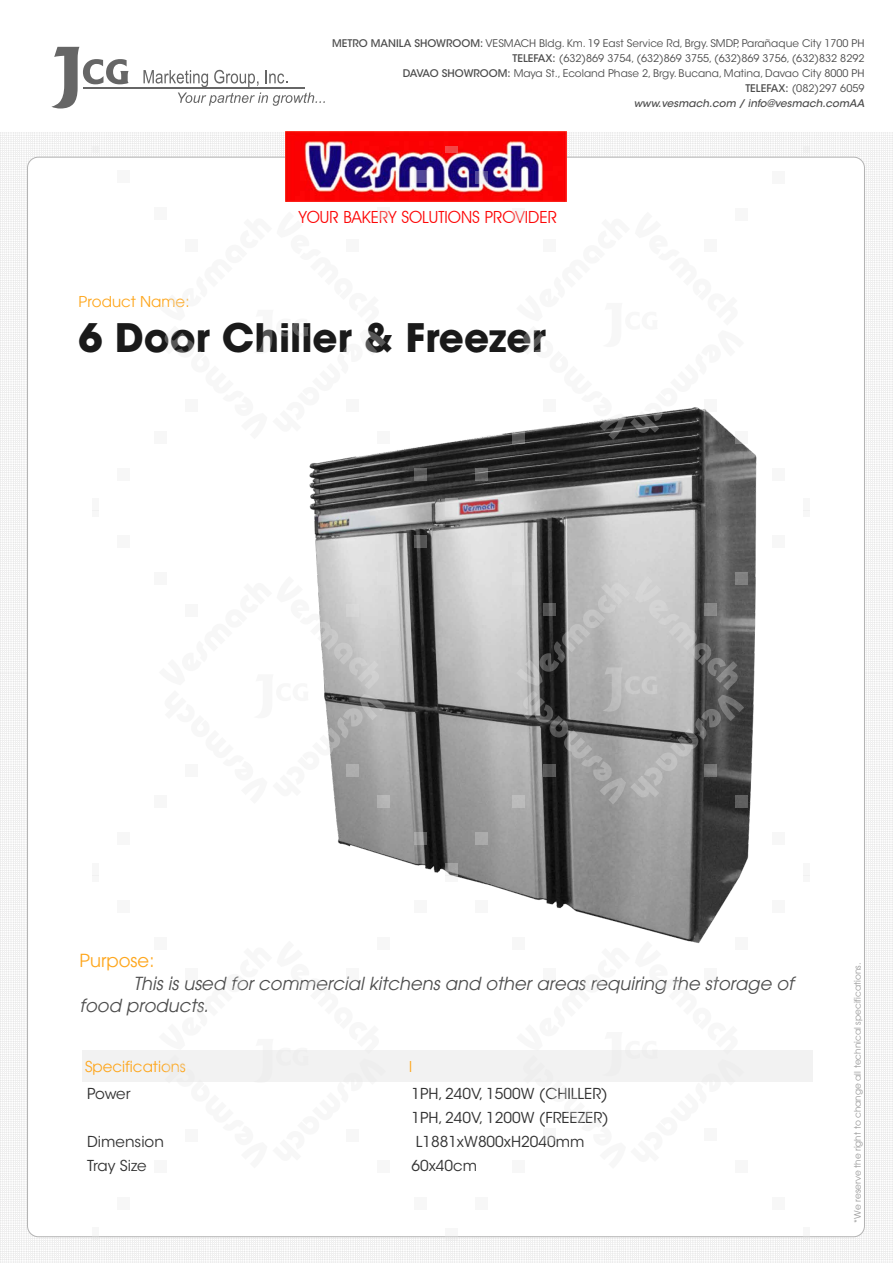
<style>
.page{position:relative;width:893px;height:1263px;background:#fff}
.page>*{position:absolute;margin:0;border:0;box-sizing:border-box;transform-origin:0 0}
.t1{font:700 39px "ITC Avant Garde Std";color:#1a1a1a}
.t2{font:italic 18px/22.5px "Avant Garde";color:#4d4d4d}
.t3{font:18px "Avant Garde";color:#fea61c}
.t4{font:16.8px "Avant Garde IT Cby BT";color:#fd0606}
.t5{font:15px/24px "ITC Avant Garde Std";color:#333}
.t6{font:15px "Avant Garde";color:#fea61c}
.t7{font:10.5px/15px "ITC Avant Garde Std";color:#4d4d4d;text-align:right}
.t8{font:9px "Avant Garde";color:#999}
.s1{font-weight:500}
.s2{font-weight:500;font-style:italic}
</style>
<div class="page">
<div style="left:0;top:2px;width:892px;height:1261px;background:#f3f3f3"></div>
<div style="left:0;top:0;width:892px;height:131px;background:#fff"></div>
<div style="left:28px;top:157px;width:836px;height:1080px;background:#fff;border-radius:11px"></div>
<hr style="left:83px;top:87px;width:222px;height:1px;background:#666">
<svg style="left:51px;top:47px;width:77px;height:62px"></svg>
<svg style="left:143px;top:70px;width:65px;height:17px"></svg>
<svg style="left:214px;top:70px;width:44px;height:17px"></svg>
<svg style="left:265px;top:70px;width:22px;height:14px"></svg>
<svg style="left:178px;top:93px;width:147px;height:13px"></svg>
<img style="left:286px;top:131px;width:281px;height:71px">
<div style="left:83px;top:1050px;width:729px;height:31px;background:#f2f2f2"></div>
<img style="left:309px;top:432px;width:448px;height:509px">
<div style="left:735px;top:208px;width:13px;height:12px;background:#f7f7f7"></div>
<div style="left:772px;top:171px;width:13px;height:12px;background:#f7f7f7"></div>
<div style="left:513px;top:208px;width:12px;height:12px;background:#f7f7f7"></div>
<svg style="left:476px;top:171px;width:12px;height:12px"></svg>
<svg style="left:735px;top:432px;width:13px;height:11px"></svg>
<div style="left:772px;top:468px;width:13px;height:12px;background:#f7f7f7"></div>
<svg style="left:513px;top:432px;width:12px;height:11px"></svg>
<svg style="left:476px;top:468px;width:12px;height:12px"></svg>
<svg style="left:516px;top:407px;width:228px;height:33px"></svg>
<div style="left:154px;top:431px;width:12px;height:12px;background:#f7f7f7"></div>
<div style="left:117px;top:468px;width:12px;height:12px;background:#f7f7f7"></div>
<div style="left:377px;top:431px;width:12px;height:12px;background:#f7f7f7"></div>
<svg style="left:414px;top:468px;width:12px;height:12px"></svg>
<div style="left:154px;top:208px;width:12px;height:12px;background:#f7f7f7"></div>
<div style="left:117px;top:171px;width:12px;height:12px;background:#f7f7f7"></div>
<div style="left:377px;top:208px;width:12px;height:12px;background:#f7f7f7"></div>
<svg style="left:414px;top:171px;width:12px;height:12px"></svg>
<svg style="left:309px;top:432px;width:68px;height:7px"></svg>
<svg style="left:445px;top:499px;width:12px;height:12px"></svg>
<div style="left:803px;top:499px;width:6px;height:12px;background:#f7f7f7"></div>
<div style="left:92px;top:499px;width:6px;height:12px;background:#f7f7f7"></div>
<div style="left:445px;top:146px;width:12px;height:6px;background:#f44545"></div>
<div style="left:92px;top:146px;width:7px;height:6px;background:#eee"></div>
<div style="left:735px;top:572px;width:13px;height:13px;background:#808080"></div>
<div style="left:772px;top:536px;width:13px;height:12px;background:#f7f7f7"></div>
<div style="left:513px;top:572px;width:12px;height:13px;background:#dedede"></div>
<div style="left:476px;top:536px;width:12px;height:12px;background:#e6e6e6"></div>
<div style="left:735px;top:796px;width:13px;height:12px;background:#5f5f5f"></div>
<div style="left:772px;top:833px;width:13px;height:12px;background:#f7f7f7"></div>
<div style="left:513px;top:796px;width:12px;height:12px;background:#bbb"></div>
<div style="left:476px;top:833px;width:12px;height:12px;background:#aaa"></div>
<svg style="left:516px;top:576px;width:228px;height:228px;background:#8d8d8d"></svg>
<div style="left:154px;top:796px;width:12px;height:12px;background:#f7f7f7"></div>
<div style="left:117px;top:832px;width:12px;height:13px;background:#f7f7f7"></div>
<div style="left:377px;top:796px;width:12px;height:12px;background:#b4b4b4"></div>
<svg style="left:414px;top:832px;width:12px;height:13px"></svg>
<div style="left:154px;top:572px;width:12px;height:13px;background:#f7f7f7"></div>
<div style="left:117px;top:535px;width:12px;height:13px;background:#f7f7f7"></div>
<div style="left:377px;top:572px;width:12px;height:13px;background:#dedede"></div>
<svg style="left:414px;top:535px;width:12px;height:13px"></svg>
<svg style="left:309px;top:576px;width:77px;height:228px"></svg>
<svg style="left:445px;top:863px;width:12px;height:13px"></svg>
<div style="left:803px;top:863px;width:6px;height:13px;background:#f7f7f7"></div>
<div style="left:92px;top:863px;width:6px;height:13px;background:#f7f7f7"></div>
<div style="left:445px;top:511px;width:12px;height:6px;background:#dfdfdf"></div>
<div style="left:92px;top:511px;width:7px;height:6px;background:#f7f7f7"></div>
<div style="left:735px;top:937px;width:13px;height:12px;background:#f7f7f7"></div>
<div style="left:772px;top:900px;width:13px;height:12px;background:#f7f7f7"></div>
<div style="left:513px;top:937px;width:12px;height:12px;background:#f7f7f7"></div>
<div style="left:476px;top:900px;width:12px;height:12px;background:#f7f7f7"></div>
<div style="left:735px;top:1160px;width:13px;height:12px;background:#f7f7f7"></div>
<div style="left:772px;top:1197px;width:13px;height:12px;background:#f7f7f7"></div>
<div style="left:513px;top:1160px;width:12px;height:12px;background:#f7f7f7"></div>
<div style="left:476px;top:1197px;width:12px;height:12px;background:#f7f7f7"></div>
<svg style="left:516px;top:941px;width:228px;height:141px"></svg>
<div style="left:154px;top:1160px;width:12px;height:12px;background:#f7f7f7"></div>
<div style="left:117px;top:1197px;width:12px;height:12px;background:#f7f7f7"></div>
<div style="left:377px;top:1160px;width:12px;height:12px;background:#f7f7f7"></div>
<div style="left:414px;top:1197px;width:12px;height:12px;background:#f7f7f7"></div>
<div style="left:154px;top:937px;width:12px;height:12px;background:#f7f7f7"></div>
<div style="left:117px;top:900px;width:12px;height:12px;background:#f7f7f7"></div>
<div style="left:377px;top:937px;width:12px;height:12px;background:#f7f7f7"></div>
<div style="left:414px;top:900px;width:12px;height:12px;background:#f7f7f7"></div>
<svg style="left:159px;top:1081px;width:227px;height:1px"></svg>
<svg style="left:445px;top:1236px;width:12px;height:3px"></svg>
<div style="left:445px;top:876px;width:12px;height:6px;background:#f7f7f7"></div>
<div style="left:92px;top:876px;width:7px;height:6px;background:#f7f7f7"></div>
<p class="t7" style="left:332px;top:36px;width:534px"><span class="s1">METRO MANILA SHOWROOM:</span> VESMACH Bldg. Km. 19 East Service Rd, Brgy. SMDP, Parañaque City 1700 PH <span class="s1">TELEFAX:</span> (632)869 3754, (632)869 3755, (632)869 3756, (632)832 8292<br><span class="s1">DAVAO SHOWROOM:</span> Maya St., Ecoland Phase 2, Brgy. Bucana, Matina, Davao City 8000 PH<br><span class="s1">TELEFAX:</span> (082)297 6059<br><span class="s2">www.vesmach.com / info@vesmach.comAA</span></p>
<h3 class="t6" style="left:79px;top:292px;width:112px">Product Name:</h3>
<h3 class="t4" style="left:299px;top:207px;width:260px">YOUR BAKERY SOLUTIONS PROVIDER</h3>
<h1 class="t1" style="left:79px;top:312px;width:469px">6 Door Chiller &amp; Freezer</h1>
<h2 class="t3" style="left:80px;top:950px;width:76px">Purpose:</h2>
<h2 class="t2" style="left:80px;top:972px;width:715px;text-indent:54px">This is used for commercial kitchens and other areas requiring the storage of food products.</h2>
<h3 class="t6" style="left:85px;top:1057px;width:102px">Specifications</h3>
<h3 class="t6" style="left:409px;top:1057px;width:5px">l</h3>
<h3 class="t5" style="left:87px;top:1082px;width:45px">Power</h3>
<h3 class="t5" style="left:411px;top:1082px;width:199px">1PH, 240V, 1500W (CHILLER)<br>1PH, 240V, 1200W (FREEZER)</h3>
<h3 class="t5" style="left:87px;top:1130px;width:78px">Dimension</h3>
<h3 class="t5" style="left:416px;top:1130px;width:170px">L1881xW800xH2040mm</h3>
<h3 class="t5" style="left:87px;top:1154px;width:61px">Tray Size</h3>
<h3 class="t5" style="left:411px;top:1154px;width:67px">60x40cm</h3>
<p class="t8" style="left:852px;top:1223px;width:261px;rotate:-90deg">*We reserve the right to change all technical specifications.</p>
</div>
